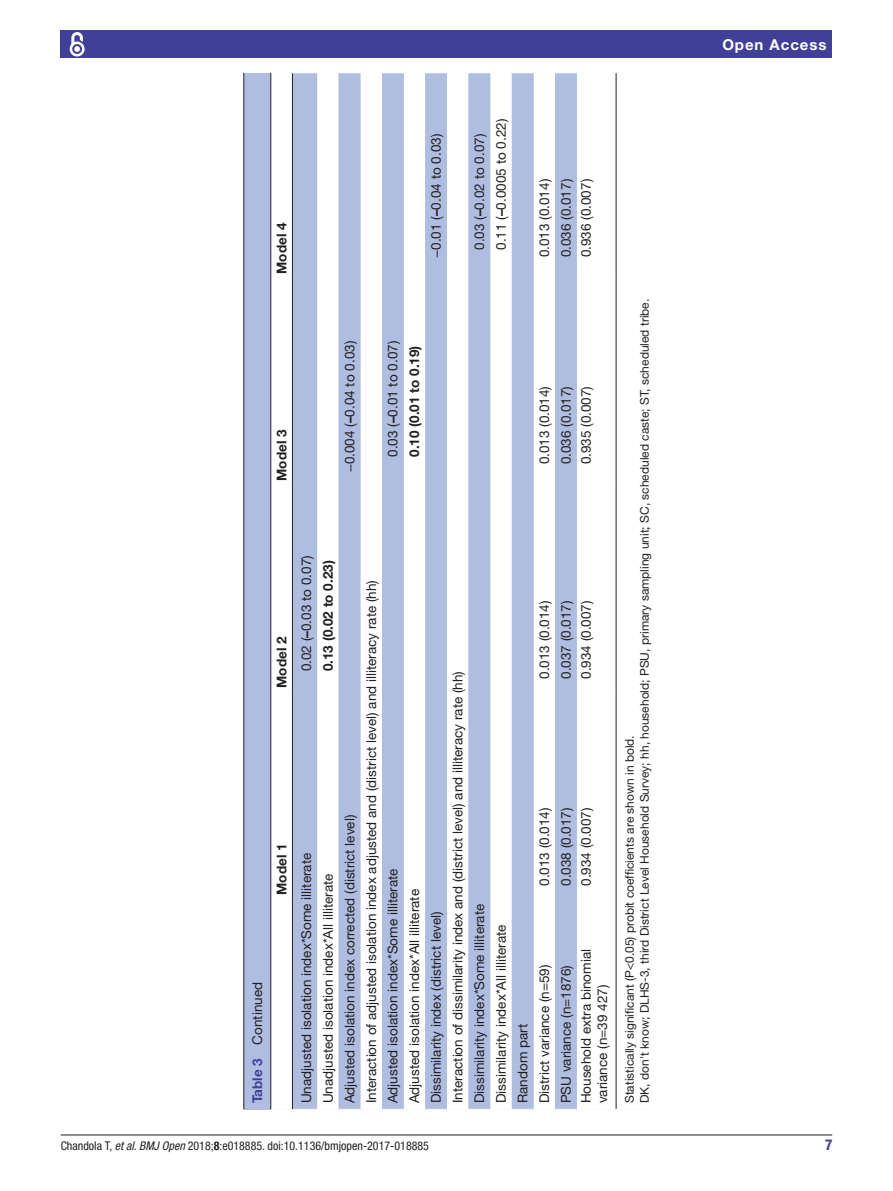
<style>
.page{position:relative;width:893px;height:1191px;background:#fff}
.page>*{position:absolute;margin:0;border:0;box-sizing:border-box;transform-origin:0 0}
.t1{font:700 15px "Helvetica Neue LT Std";letter-spacing:.065em;color:#fff}
.t2{font:700 condensed 15px "Helvetica Neue LT Std";color:#414099}
.t3{font:13.5px/21.6px "Helvetica Neue LT Std";color:#231f20}
.t4{font:700 13.5px "Helvetica Neue LT Std";color:#231f20}
.t5{font:700 13.5px "Helvetica Neue LT Std";color:#414099}
.t6{font:12px/15px "Helvetica Neue LT Std";color:#231f20}
.t7{font:condensed 12px "Helvetica Neue LT Std";color:#231f20}
.s1{font-weight:700}
.s2{font-style:italic}
</style>
<div class="page">
<hr style="left:61px;top:1134px;width:771px;height:1px;background:#231f20">
<div style="left:61px;top:31px;width:771px;height:27px;background:#414099"></div>
<svg style="left:69px;top:32px;width:16px;height:25px"></svg>
<div style="left:262px;top:73px;width:387px;height:1036px;background:#afbde1"></div>
<div style="left:271px;top:73px;width:377px;height:1036px;background:#fff"></div>
<svg style="left:293px;top:73px;width:284px;height:1036px"></svg>
<hr style="left:270px;top:901px;width:1px;height:208px;background:#231f20">
<hr style="left:292px;top:901px;width:1px;height:208px;background:#231f20">
<hr style="left:270px;top:694px;width:1px;height:207px;background:#231f20">
<hr style="left:292px;top:694px;width:1px;height:207px;background:#231f20">
<hr style="left:270px;top:487px;width:1px;height:207px;background:#231f20">
<hr style="left:292px;top:487px;width:1px;height:207px;background:#231f20">
<hr style="left:270px;top:280px;width:1px;height:207px;background:#231f20">
<hr style="left:292px;top:280px;width:1px;height:207px;background:#231f20">
<hr style="left:270px;top:73px;width:1px;height:207px;background:#231f20">
<hr style="left:292px;top:73px;width:1px;height:207px;background:#231f20">
<hr style="left:616px;top:694px;width:1px;height:207px;background:#231f20">
<hr style="left:616px;top:487px;width:1px;height:207px;background:#231f20">
<hr style="left:616px;top:280px;width:1px;height:207px;background:#231f20">
<hr style="left:616px;top:901px;width:1px;height:208px;background:#231f20">
<hr style="left:616px;top:73px;width:1px;height:207px;background:#231f20">
<svg style="left:271px;top:1109px;width:306px;height:1px"></svg>
<hr style="left:633px;top:73px;width:1px;height:1036px;background:#fff">
<hr style="left:648px;top:73px;width:1px;height:1036px;background:#fff">
<div style="left:244px;top:73px;width:18px;height:1036px;background:#afbde1"></div>
<hr style="left:243px;top:73px;width:1px;height:1036px;background:#231f20">
<p class="t4" style="left:273px;top:274px;width:53px;rotate:-90deg">Model 4</p>
<p class="t4" style="left:273px;top:481px;width:53px;rotate:-90deg">Model 3</p>
<p class="t3" style="left:425px;top:258px;width:126px;rotate:-90deg">−0.01 (<span class="s1">–</span>0.04 to 0.03)</p>
<p class="t3" style="left:468px;top:250px;width:117px;rotate:-90deg">0.03 (<span class="s1">–</span>0.02 to 0.07)</p>
<p class="t3" style="left:490px;top:250px;width:132px;rotate:-90deg">0.11 (<span class="s1">–</span>0.0005 to 0.22)</p>
<p class="t3" style="left:533px;top:257px;width:80px;rotate:-90deg">0.013 (0.014)</p>
<p class="t3" style="left:555px;top:257px;width:80px;rotate:-90deg">0.036 (0.017)</p>
<p class="t3" style="left:575px;top:257px;width:80px;rotate:-90deg">0.936 (0.007)</p>
<p class="t3" style="left:339px;top:472px;width:133px;rotate:-90deg">−0.004 (<span class="s1">–</span>0.04 to 0.03)</p>
<p class="t3" style="left:382px;top:457px;width:117px;rotate:-90deg">0.03 (<span class="s1">–</span>0.01 to 0.07)</p>
<p class="t4" style="left:406px;top:457px;width:113px;rotate:-90deg">0.10 (0.01 to 0.19)</p>
<p class="t3" style="left:533px;top:464px;width:80px;rotate:-90deg">0.013 (0.014)</p>
<p class="t3" style="left:555px;top:464px;width:80px;rotate:-90deg">0.036 (0.017)</p>
<p class="t3" style="left:575px;top:464px;width:80px;rotate:-90deg">0.935 (0.007)</p>
<p class="t4" style="left:273px;top:688px;width:53px;rotate:-90deg">Model 2</p>
<p class="t4" style="left:273px;top:895px;width:53px;rotate:-90deg">Model 1</p>
<p class="t3" style="left:246px;top:1044px;width:64px;rotate:-90deg">Continued</p>
<p class="t5" style="left:249px;top:1103px;width:47px;rotate:-90deg">Table 3</p>
<p class="t3" style="left:295px;top:671px;width:117px;rotate:-90deg">0.02 (<span class="s1">–</span>0.03 to 0.07)</p>
<p class="t4" style="left:320px;top:671px;width:113px;rotate:-90deg">0.13 (0.02 to 0.23)</p>
<p class="t3" style="left:295px;top:1103px;width:252px;rotate:-90deg">Unadjusted isolation index*Some illiterate</p>
<p class="t3" style="left:317px;top:1103px;width:231px;rotate:-90deg">Unadjusted isolation index*All illiterate</p>
<p class="t3" style="left:339px;top:1103px;width:290px;rotate:-90deg">Adjusted isolation index corrected (district level)</p>
<p class="t3" style="left:360px;top:1103px;width:525px;rotate:-90deg">Interaction of adjusted isolation index adjusted and (district level) and illiteracy rate (hh)<br>Adjusted isolation index*Some illiterate</p>
<p class="t3" style="left:403px;top:1103px;width:216px;rotate:-90deg">Adjusted isolation index*All illiterate</p>
<p class="t3" style="left:425px;top:1103px;width:193px;rotate:-90deg">Dissimilarity index (district level)</p>
<p class="t3" style="left:447px;top:1103px;width:434px;rotate:-90deg">Interaction of dissimilarity index and (district level) and illiteracy rate (hh)<br>Dissimilarity index*Some illiterate</p>
<p class="t3" style="left:490px;top:1103px;width:180px;rotate:-90deg">Dissimilarity index*All illiterate</p>
<p class="t3" style="left:533px;top:679px;width:80px;rotate:-90deg">0.013 (0.014)</p>
<p class="t3" style="left:555px;top:679px;width:80px;rotate:-90deg">0.037 (0.017)</p>
<p class="t3" style="left:575px;top:679px;width:80px;rotate:-90deg">0.934 (0.007)</p>
<p class="t3" style="left:533px;top:886px;width:80px;rotate:-90deg">0.013 (0.014)</p>
<p class="t3" style="left:555px;top:886px;width:80px;rotate:-90deg">0.038 (0.017)</p>
<p class="t3" style="left:575px;top:886px;width:80px;rotate:-90deg">0.934 (0.007)</p>
<p class="t3" style="left:512px;top:1103px;width:140px;rotate:-90deg">Random part<br>District variance (n=59)</p>
<p class="t3" style="left:578px;top:1103px;width:156px;line-height:16.2px;rotate:-90deg">Household extra binomial variance (n=39 427)</p>
<p class="t3" style="left:555px;top:1103px;width:140px;rotate:-90deg">PSU variance (n=1876)</p>
<p class="t6" style="left:622px;top:1103px;width:806px;rotate:-90deg">Statistically significant (P&lt;0.05) probit coefficients are shown in bold.<br>DK, don't know; DLHS-3, third District Level Household Survey; hh, household; PSU, primary sampling unit; SC, scheduled caste; ST, scheduled tribe.</p>
<p class="t1" style="left:722px;top:35px;width:106px">Open Access</p>
<p class="t7" style="left:61px;top:1138px;width:370px">Chandola T, <span class="s2">et al</span>. <span class="s2">BMJ Open</span> 2018;<span class="s1">8</span>:e018885. doi:10.1136/bmjopen-2017-018885</p>
<p class="t2" style="left:825px;top:1135px;width:9px">7</p>
</div>
